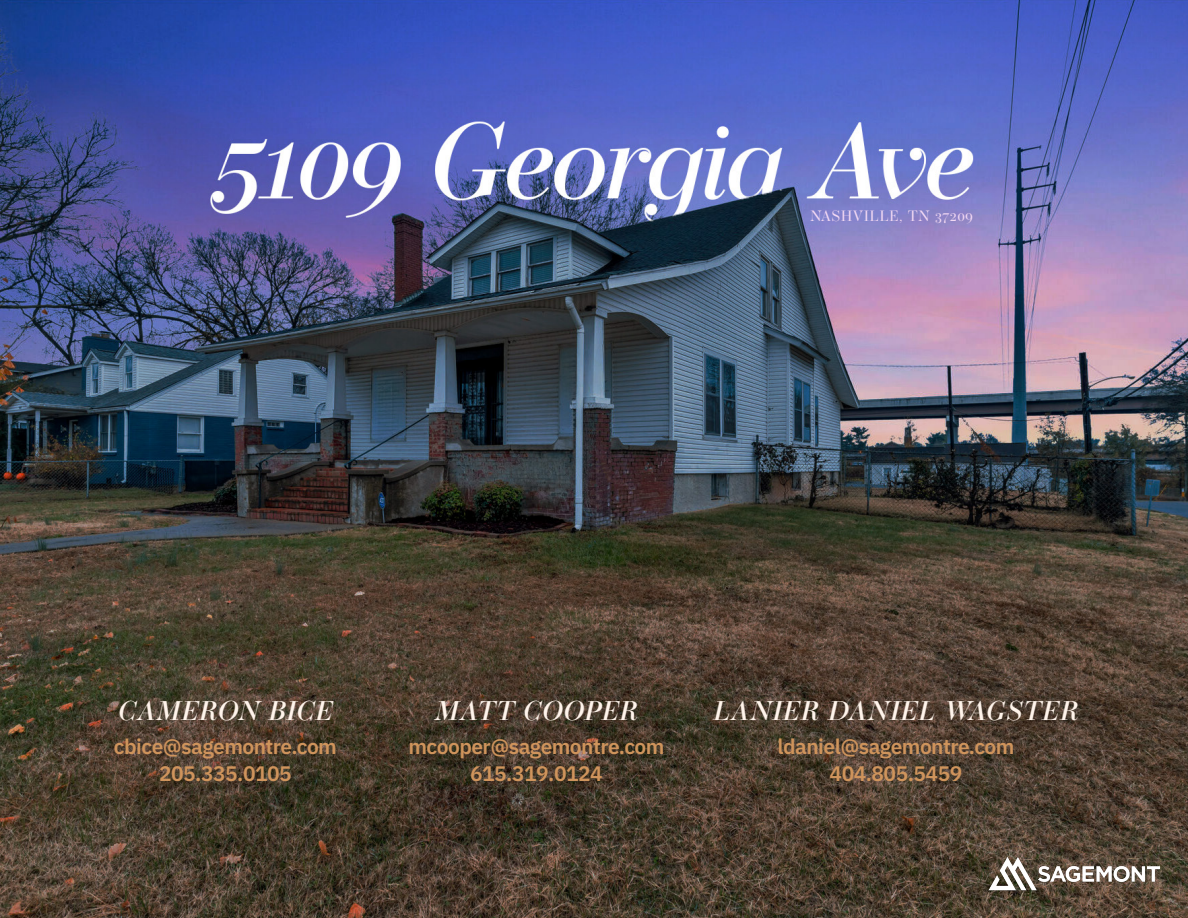
<style>
.page{position:relative;width:1188px;height:918px;background:#fff}
.page>*{position:absolute;margin:0;border:0;box-sizing:border-box;transform-origin:0 0}
.t1{font:italic 500 27px "Operetta 12";letter-spacing:.025em;color:#fff4eb}
.t2{font:600 21px/27px "IBM Plex Sans";letter-spacing:-.025em;color:#cf945c;text-align:center}
.t3{font:15px "Operetta 12";letter-spacing:.025em;color:#f2d8f3}
</style>
<div class="page">
<img style="left:0;top:0;width:1188px;height:918px">
<img style="left:989px;top:857px;width:170px;height:34px">
<p class="t3" style="left:810px;top:207px;width:165px">NASHVILLE, TN 37209</p>
<p class="t1" style="left:118px;top:695px;width:216px">CAMERON BICE</p>
<p class="t2" style="left:114px;top:731px;width:225px">cbice@sagemontre.com<br>205.335.0105</p>
<p class="t1" style="left:435px;top:695px;width:205px">MATT COOPER</p>
<p class="t2" style="left:409px;top:731px;width:257px">mcooper@sagemontre.com<br>615.319.0124</p>
<p class="t1" style="left:713px;top:695px;width:367px">LANIER DANIEL WAGSTER</p>
<p class="t2" style="left:778px;top:731px;width:238px">ldaniel@sagemontre.com</p>
<p class="t2" style="left:830px;top:758px;width:134px">404.805.5459</p>
</div>
